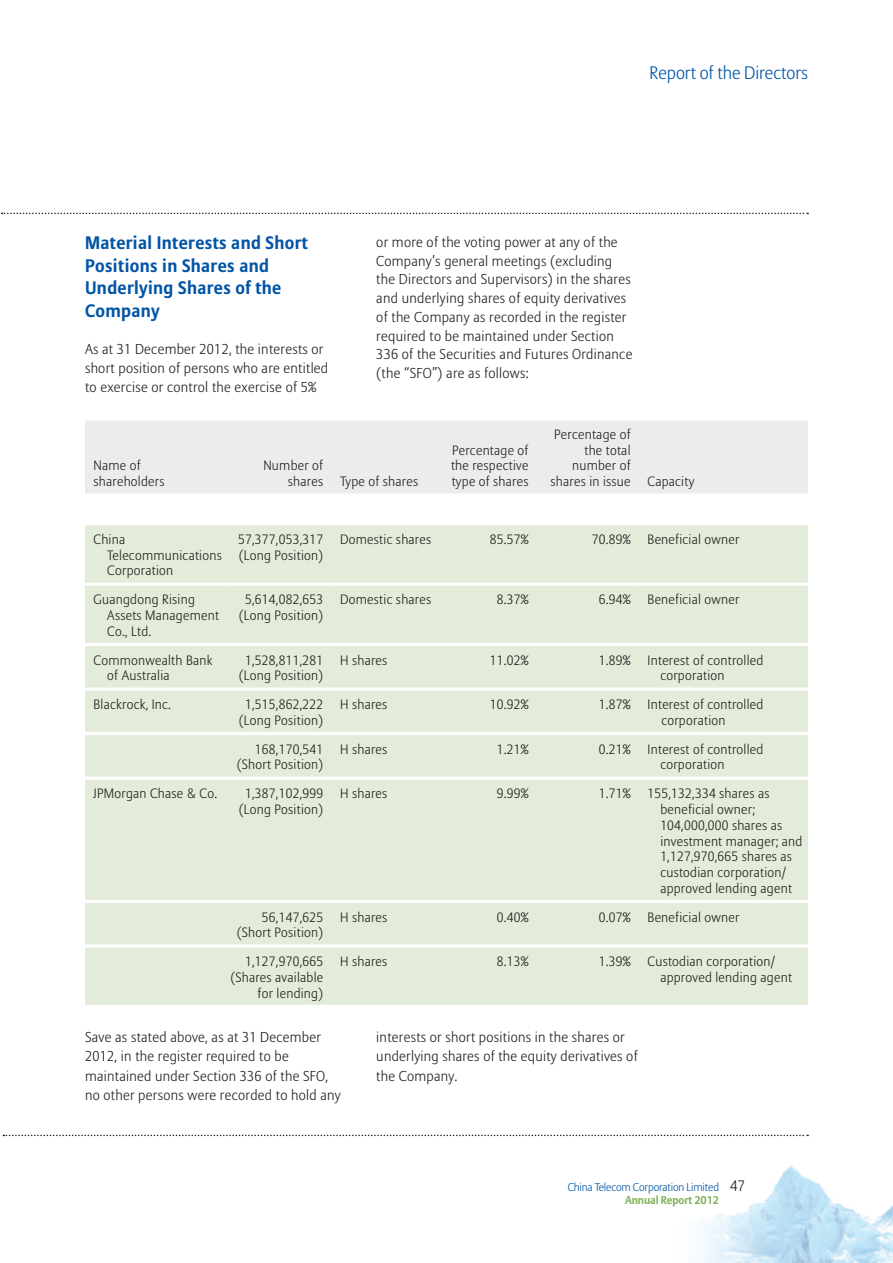
<style>
.page{position:relative;width:893px;height:1263px;background:#fff}
.page>*{position:absolute;margin:0;border:0;box-sizing:border-box;transform-origin:0 0}
.t1{font:700 18px/22.5px "Allianz Sans";letter-spacing:.02em;color:#0154a6}
.t2{font:300 18px "Allianz Sans";color:#0154a6}
.t3{font:300 14.25px/18.8px "Allianz Sans";letter-spacing:.02em;color:#231f20}
.t4{font:300 13.5px/15.8px "Allianz Sans";letter-spacing:.02em;color:#231f20}
.t5{font:300 11.25px/13.5px "Allianz Sans";letter-spacing:-.01em;color:#0154a6}
.s1{font-size:15px;color:#231f20}
.s2{font-weight:700;color:#80b459}
</style>
<div class="page">
<img style="left:607px;top:1134px;width:286px;height:129px">
<svg style="left:2px;top:213px;width:806px;height:1px"></svg>
<svg style="left:3px;top:1135px;width:805px;height:1px"></svg>
<div style="left:85px;top:420px;width:723px;height:73px;background:#ebecee"></div>
<div style="left:85px;top:525px;width:723px;height:480px;background:#e2ecd8"></div>
<hr style="left:85px;top:583px;width:140px;height:3px;background:#fff">
<hr style="left:225px;top:583px;width:107px;height:3px;background:#fff">
<hr style="left:332px;top:583px;width:103px;height:3px;background:#fff">
<hr style="left:435px;top:583px;width:102px;height:3px;background:#fff">
<hr style="left:537px;top:583px;width:102px;height:3px;background:#fff">
<hr style="left:639px;top:583px;width:169px;height:3px;background:#fff">
<hr style="left:85px;top:643px;width:140px;height:3px;background:#fff">
<hr style="left:225px;top:643px;width:107px;height:3px;background:#fff">
<hr style="left:332px;top:643px;width:103px;height:3px;background:#fff">
<hr style="left:435px;top:643px;width:102px;height:3px;background:#fff">
<hr style="left:537px;top:643px;width:102px;height:3px;background:#fff">
<hr style="left:639px;top:643px;width:169px;height:3px;background:#fff">
<hr style="left:85px;top:687px;width:140px;height:3px;background:#fff">
<hr style="left:225px;top:687px;width:107px;height:3px;background:#fff">
<hr style="left:332px;top:687px;width:103px;height:3px;background:#fff">
<hr style="left:435px;top:687px;width:102px;height:3px;background:#fff">
<hr style="left:537px;top:687px;width:102px;height:3px;background:#fff">
<hr style="left:639px;top:687px;width:169px;height:3px;background:#fff">
<hr style="left:85px;top:732px;width:140px;height:3px;background:#fff">
<hr style="left:225px;top:732px;width:107px;height:3px;background:#fff">
<hr style="left:332px;top:732px;width:103px;height:3px;background:#fff">
<hr style="left:435px;top:732px;width:102px;height:3px;background:#fff">
<hr style="left:537px;top:732px;width:102px;height:3px;background:#fff">
<hr style="left:639px;top:732px;width:169px;height:3px;background:#fff">
<hr style="left:85px;top:777px;width:140px;height:3px;background:#fff">
<hr style="left:225px;top:777px;width:107px;height:3px;background:#fff">
<hr style="left:332px;top:777px;width:103px;height:3px;background:#fff">
<hr style="left:435px;top:777px;width:102px;height:3px;background:#fff">
<hr style="left:537px;top:777px;width:102px;height:3px;background:#fff">
<hr style="left:639px;top:777px;width:169px;height:3px;background:#fff">
<hr style="left:85px;top:900px;width:140px;height:3px;background:#fff">
<hr style="left:225px;top:900px;width:107px;height:3px;background:#fff">
<hr style="left:332px;top:900px;width:103px;height:3px;background:#fff">
<hr style="left:435px;top:900px;width:102px;height:3px;background:#fff">
<hr style="left:537px;top:900px;width:102px;height:3px;background:#fff">
<hr style="left:639px;top:900px;width:169px;height:3px;background:#fff">
<hr style="left:85px;top:944px;width:140px;height:3px;background:#fff">
<hr style="left:225px;top:944px;width:107px;height:3px;background:#fff">
<hr style="left:332px;top:944px;width:103px;height:3px;background:#fff">
<hr style="left:435px;top:944px;width:102px;height:3px;background:#fff">
<hr style="left:537px;top:944px;width:102px;height:3px;background:#fff">
<hr style="left:639px;top:944px;width:169px;height:3px;background:#fff">
<h1 class="t2" style="left:649px;top:62px;width:160px">Report of the Directors</h1>
<h1 class="t1" style="left:85px;top:232px;width:225px">Material Interests and Short<br>Positions in Shares and<br>Underlying Shares of the<br>Company</h1>
<p class="t3" style="left:85px;top:340px;width:245px">As at 31 December 2012, the interests or short position of persons who are entitled to exercise or control the exercise of 5%</p>
<p class="t3" style="left:376px;top:233px;width:258px">or more of the voting power at any of the Company’s general meetings (excluding the Directors and Supervisors) in the shares and underlying shares of equity derivatives of the Company as recorded in the register required to be maintained under Section 336 of the Securities and Futures Ordinance (the “SFO”) are as follows:</p>
<p class="t4" style="left:94px;top:458px;width:72px">Name of shareholders</p>
<p class="t4" style="left:263px;top:458px;width:61px;text-align:right">Number of shares</p>
<p class="t4" style="left:340px;top:474px;width:79px">Type of shares</p>
<p class="t4" style="left:451px;top:443px;width:79px;text-align:justify">Percentage of the respective type of shares</p>
<p class="t4" style="left:551px;top:427px;width:81px;text-align:right">Percentage of the total number of shares in issue</p>
<p class="t4" style="left:648px;top:474px;width:48px">Capacity</p>
<p class="t4" style="left:107px;top:532px;width:116px;text-indent:-14px">China<br>Telecommunications<br>Corporation</p>
<p class="t4" style="left:238px;top:532px;width:86px">57,377,053,317 (Long Position)</p>
<p class="t4" style="left:340px;top:532px;width:93px">Domestic shares</p>
<p class="t4" style="left:490px;top:532px;width:40px">85.57%</p>
<p class="t4" style="left:592px;top:532px;width:40px">70.89%</p>
<p class="t4" style="left:648px;top:532px;width:93px">Beneficial owner</p>
<p class="t4" style="left:107px;top:592px;width:113px;text-indent:-14px">Guangdong Rising<br>Assets Management<br>Co., Ltd.</p>
<p class="t4" style="left:239px;top:592px;width:86px;text-align:center">5,614,082,653 (Long Position)</p>
<p class="t4" style="left:340px;top:592px;width:93px">Domestic shares</p>
<p class="t4" style="left:497px;top:592px;width:33px">8.37%</p>
<p class="t4" style="left:599px;top:592px;width:33px">6.94%</p>
<p class="t4" style="left:648px;top:592px;width:93px">Beneficial owner</p>
<p class="t4" style="left:107px;top:652px;width:107px;text-indent:-14px">Commonwealth Bank of Australia</p>
<p class="t4" style="left:239px;top:652px;width:86px;text-align:center">1,528,811,281 (Long Position)</p>
<p class="t4" style="left:340px;top:652px;width:49px">H shares</p>
<p class="t4" style="left:490px;top:652px;width:40px">11.02%</p>
<p class="t4" style="left:599px;top:652px;width:33px">1.89%</p>
<p class="t4" style="left:660px;top:652px;width:105px;text-indent:-13px">Interest of controlled corporation</p>
<p class="t4" style="left:94px;top:697px;width:79px">Blackrock, Inc.</p>
<p class="t4" style="left:239px;top:697px;width:86px;text-align:center">1,515,862,222 (Long Position)</p>
<p class="t4" style="left:340px;top:697px;width:49px">H shares</p>
<p class="t4" style="left:490px;top:697px;width:40px">10.92%</p>
<p class="t4" style="left:599px;top:697px;width:33px">1.87%</p>
<p class="t4" style="left:661px;top:697px;width:104px;text-indent:-14px">Interest of controlled corporation</p>
<p class="t4" style="left:237px;top:742px;width:88px;text-align:right">168,170,541 (Short Position)</p>
<p class="t4" style="left:340px;top:742px;width:49px">H shares</p>
<p class="t4" style="left:497px;top:742px;width:33px">1.21%</p>
<p class="t4" style="left:599px;top:742px;width:33px">0.21%</p>
<p class="t4" style="left:660px;top:742px;width:105px;text-indent:-13px">Interest of controlled corporation</p>
<p class="t4" style="left:94px;top:786px;width:125px">JPMorgan Chase &amp; Co.</p>
<p class="t4" style="left:239px;top:786px;width:86px;text-align:center">1,387,102,999 (Long Position)</p>
<p class="t4" style="left:340px;top:786px;width:49px">H shares</p>
<p class="t4" style="left:497px;top:786px;width:33px">9.99%</p>
<p class="t4" style="left:599px;top:786px;width:33px">1.71%</p>
<p class="t4" style="left:660px;top:786px;width:144px;text-indent:-13px">155,132,334 shares as beneficial owner;<br>104,000,000 shares as investment manager; and<br>1,127,970,665 shares as custodian corporation/ approved lending agent</p>
<p class="t4" style="left:237px;top:909px;width:88px;text-align:right">56,147,625 (Short Position)</p>
<p class="t4" style="left:340px;top:909px;width:49px">H shares</p>
<p class="t4" style="left:497px;top:909px;width:33px">0.40%</p>
<p class="t4" style="left:599px;top:909px;width:33px">0.07%</p>
<p class="t4" style="left:648px;top:909px;width:93px">Beneficial owner</p>
<p class="t4" style="left:230px;top:954px;width:94px;text-align:right">1,127,970,665 (Shares available for lending)</p>
<p class="t4" style="left:340px;top:954px;width:49px">H shares</p>
<p class="t4" style="left:497px;top:954px;width:33px">8.13%</p>
<p class="t4" style="left:599px;top:954px;width:33px">1.39%</p>
<p class="t4" style="left:660px;top:954px;width:133px;text-indent:-13px">Custodian corporation/ approved lending agent</p>
<p class="t3" style="left:85px;top:1027px;width:257px;line-height:19.5px">Save as stated above, as at 31 December 2012, in the register required to be maintained under Section 336 of the SFO, no other persons were recorded to hold any</p>
<p class="t3" style="left:376px;top:1027px;width:263px;line-height:19.5px">interests or short positions in the shares or underlying shares of the equity derivatives of the Company.</p>
<p class="t5" style="left:625px;top:1180px;width:121px;text-indent:-57px">China Telecom Corporation Limited <span class="s1">47<br></span><span class="s2">Annual Report 2012</span></p>
</div>
